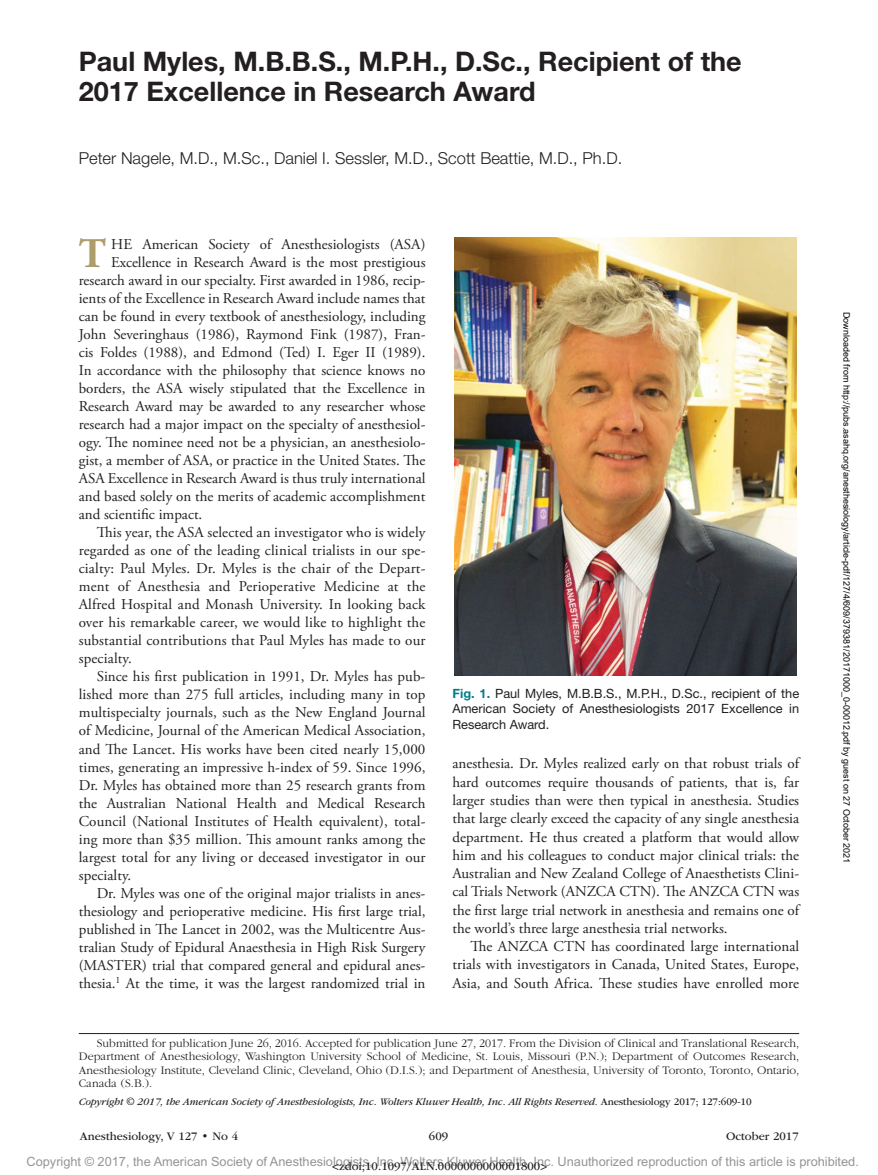
<style>
.page{position:relative;width:878px;height:1175px;background:#fff}
.page>*{position:absolute;margin:0;border:0;box-sizing:border-box;transform-origin:0 0}
.t1{font:700 42.15px "Adobe Garamond Pro";color:#ac9d69}
.t2{font:700 27px/30px "Helvetica Neue LT Std";color:#231f20}
.t3{font:300 16.5px "Helvetica Neue LT Std";color:#231f20}
.t4{font:15px/18.3px "Adobe Garamond Pro";color:#231f20;text-align:justify}
.t5{font:12.75px "Arial MT Std";color:#939598}
.t6{font:12.75px/15.8px "Helvetica Neue LT Std";color:#231f20;text-align:justify}
.t7{font:300 12px/13.5px "ITC Garamond Std";color:#231f20;text-align:justify}
.t8{font:12px "ITC Garamond Std";color:#231f20}
.t9{font:italic 10.5px "ITC Garamond Std";letter-spacing:-.01em;color:#231f20}
.t10{font:9px "Arial";color:#000}
.s1{font-weight:700;color:#007d88}
.s2{font-style:normal}
</style>
<div class="page">
<hr style="left:79px;top:1033px;width:720px;height:1px;background:#231f20">
<img style="left:455px;top:237px;width:341px;height:438px">
<h2 class="t2" style="left:79px;top:46px;width:664px">Paul Myles, M.B.B.S., M.P.H., D.Sc., Recipient of the<br>2017 Excellence in Research Award</h2>
<p class="t3" style="left:79px;top:148px;width:545px">Peter Nagele, M.D., M.Sc., Daniel I. Sessler, M.D., Scott Beattie, M.D., Ph.D.</p>
<h1 class="t1" style="left:79px;top:229px;width:29px">T</h1>
<p class="t4" style="left:111px;top:235px;width:316px">HE American Society of Anesthesiologists (ASA)</p>
<p class="t4" style="left:111px;top:253px;width:316px">Excellence in Research Award is the most prestigious</p>
<p class="t4" style="left:79px;top:271px;width:348px">research award in our specialty. First awarded in 1986, recip-</p>
<p class="t4" style="left:79px;top:289px;width:348px">ients of the Excellence in Research Award include names that</p>
<p class="t4" style="left:79px;top:307px;width:348px">can be found in every textbook of anesthesiology, including</p>
<p class="t4" style="left:79px;top:325px;width:348px">John Severinghaus (1986), Raymond Fink (1987), Fran-</p>
<p class="t4" style="left:79px;top:343px;width:348px">cis Foldes (1988), and Edmond (Ted) I. Eger II (1989).</p>
<p class="t4" style="left:79px;top:361px;width:348px">In accordance with the philosophy that science knows no</p>
<p class="t4" style="left:79px;top:379px;width:348px">borders, the ASA wisely stipulated that the Excellence in</p>
<p class="t4" style="left:79px;top:397px;width:348px">Research Award may be awarded to any researcher whose</p>
<p class="t4" style="left:79px;top:415px;width:348px">research had a major impact on the specialty of anesthesiol-</p>
<p class="t4" style="left:79px;top:433px;width:348px">ogy. The nominee need not be a physician, an anesthesiolo-</p>
<p class="t4" style="left:79px;top:451px;width:348px">gist, a member of ASA, or practice in the United States. The</p>
<p class="t4" style="left:79px;top:469px;width:348px">ASA Excellence in Research Award is thus truly international</p>
<p class="t4" style="left:79px;top:487px;width:348px">and based solely on the merits of academic accomplishment</p>
<p class="t4" style="left:79px;top:505px;width:125px">and scientific impact.</p>
<p class="t4" style="left:97px;top:523px;width:330px">This year, the ASA selected an investigator who is widely</p>
<p class="t4" style="left:79px;top:542px;width:348px">regarded as one of the leading clinical trialists in our spe-</p>
<p class="t4" style="left:79px;top:560px;width:348px">cialty: Paul Myles. Dr. Myles is the chair of the Depart-</p>
<p class="t4" style="left:79px;top:578px;width:348px">ment of Anesthesia and Perioperative Medicine at the</p>
<p class="t4" style="left:79px;top:596px;width:348px">Alfred Hospital and Monash University. In looking back</p>
<p class="t4" style="left:79px;top:614px;width:348px">over his remarkable career, we would like to highlight the</p>
<p class="t4" style="left:79px;top:632px;width:348px">substantial contributions that Paul Myles has made to our</p>
<p class="t4" style="left:79px;top:650px;width:55px">specialty.</p>
<p class="t4" style="left:97px;top:668px;width:330px">Since his first publication in 1991, Dr. Myles has pub-</p>
<p class="t4" style="left:79px;top:686px;width:348px">lished more than 275 full articles, including many in top</p>
<p class="t4" style="left:79px;top:704px;width:348px">multispecialty journals, such as the New England Journal</p>
<p class="t4" style="left:79px;top:722px;width:348px">of Medicine, Journal of the American Medical Association,</p>
<p class="t4" style="left:79px;top:740px;width:348px">and The Lancet. His works have been cited nearly 15,000</p>
<p class="t4" style="left:79px;top:758px;width:348px">times, generating an impressive h-index of 59. Since 1996,</p>
<p class="t4" style="left:79px;top:776px;width:348px">Dr. Myles has obtained more than 25 research grants from</p>
<p class="t4" style="left:79px;top:794px;width:348px">the Australian National Health and Medical Research</p>
<p class="t4" style="left:79px;top:812px;width:348px">Council (National Institutes of Health equivalent), total-</p>
<p class="t4" style="left:79px;top:830px;width:348px">ing more than $35 million. This amount ranks among the</p>
<p class="t4" style="left:79px;top:848px;width:348px">largest total for any living or deceased investigator in our</p>
<p class="t4" style="left:79px;top:866px;width:54px">specialty.</p>
<p class="t4" style="left:97px;top:884px;width:330px">Dr. Myles was one of the original major trialists in anes-</p>
<p class="t4" style="left:79px;top:902px;width:348px">thesiology and perioperative medicine. His first large trial,</p>
<p class="t4" style="left:79px;top:920px;width:348px">published in The Lancet in 2002, was the Multicentre Aus-</p>
<p class="t4" style="left:79px;top:938px;width:348px">tralian Study of Epidural Anaesthesia in High Risk Surgery</p>
<p class="t4" style="left:79px;top:956px;width:348px">(MASTER) trial that compared general and epidural anes-</p>
<p class="t4" style="left:79px;top:974px;width:348px">thesia.<sup>1</sup> At the time, it was the largest randomized trial in</p>
<p class="t6" style="left:452px;top:685px;width:348px"><span class="s1">Fig. 1.</span> Paul Myles, M.B.B.S., M.P.H., D.Sc., recipient of the American Society of Anesthesiologists 2017 Excellence in Research Award.</p>
<p class="t4" style="left:452px;top:755px;width:348px">anesthesia. Dr. Myles realized early on that robust trials of hard outcomes require thousands of patients, that is, far larger studies than were then typical in anesthesia. Studies that large clearly exceed the capacity of any single anesthesia department. He thus created a platform that would allow him and his colleagues to conduct major clinical trials: the Australian and New Zealand College of Anaesthetists Clini&shy;cal Trials Network (ANZCA CTN). The ANZCA CTN was the first large trial network in anesthesia and remains one of the world’s three large anesthesia trial networks.</p>
<p class="t4" style="left:452px;top:937px;width:348px;text-indent:18px">The ANZCA CTN has coordinated large international trials with investigators in Canada, United States, Europe, Asia, and South Africa. These studies have enrolled more</p>
<p class="t7" style="left:79px;top:1036px;width:722px;text-indent:18px">Submitted for publication June 26, 2016. Accepted for publication June 27, 2017. From the Division of Clinical and Translational Research, Department of Anesthesiology, Washington University School of Medicine, St. Louis, Missouri (P.N.); Department of Outcomes Research, Anesthesiology Institute, Cleveland Clinic, Cleveland, Ohio (D.I.S.); and Department of Anesthesia, University of Toronto, Toronto, Ontario, Canada (S.B.).</p>
<p class="t9" style="left:79px;top:1096px;width:674px">Copyright © 2017, the American Society of Anesthesiologists, Inc. Wolters Kluwer Health, Inc. All Rights Reserved. <span class="s2">Anesthesiology 2017; 127:609-10</span></p>
<p class="t8" style="left:80px;top:1130px;width:160px">Anesthesiology, V 127 • No 4</p>
<p class="t8" style="left:429px;top:1130px;width:21px">609</p>
<p class="t8" style="left:726px;top:1130px;width:74px">October 2017</p>
<p class="t10" style="left:850px;top:312px;width:553px;rotate:90deg">Downloaded from http://pubs.asahq.org/anesthesiology/article-pdf/127/4/609/379381/20171000_0-00012.pdf by guest on 27 October 2021</p>
<p class="t5" style="left:27px;top:1154px;width:833px">Copyright © 2017, the American Society of Anesthesiologists, Inc. Wolters Kluwer Health, Inc. Unauthorized reproduction of this article is prohibited.</p>
<p class="t8" style="left:332px;top:1159px;width:216px">&lt;zdoi;10.1097/ALN.0000000000001800&gt;</p>
</div>
